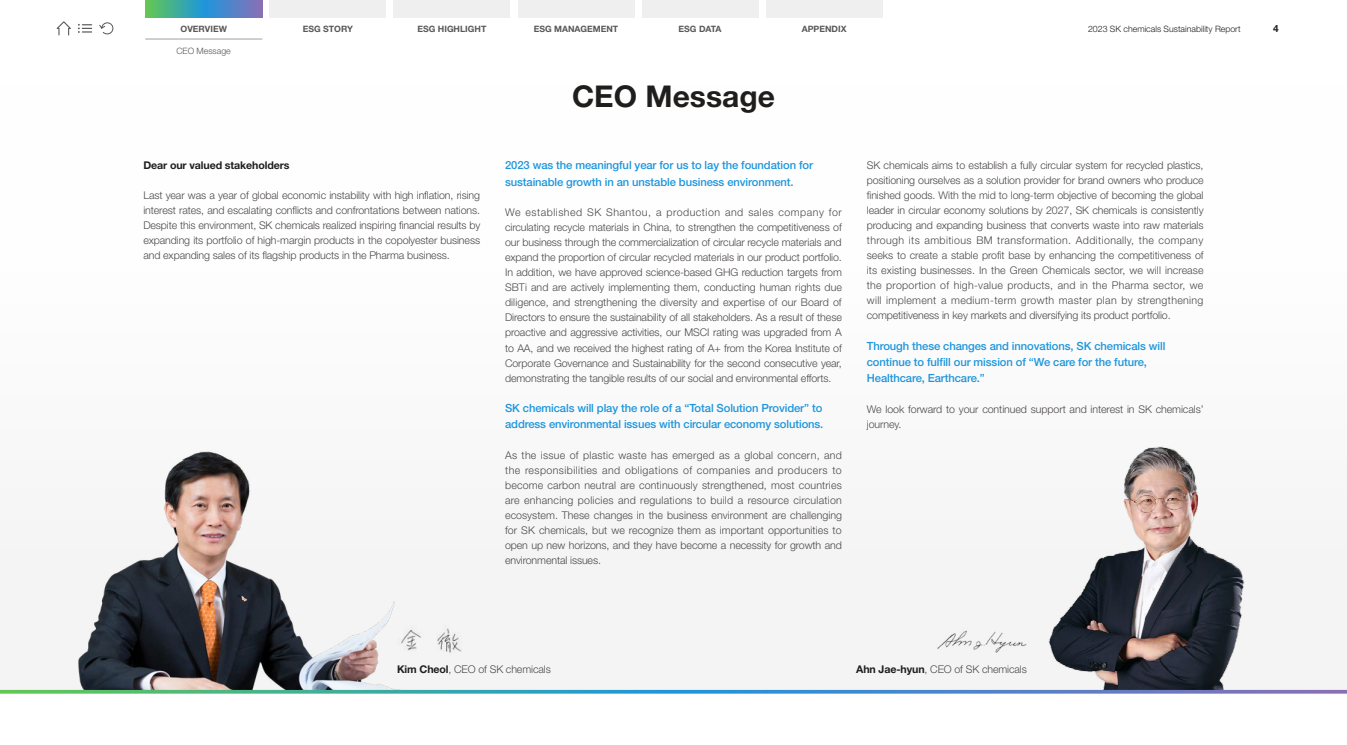
<style>
.page{position:relative;width:1347px;height:745px;background:#fff}
.page>*{position:absolute;margin:0;border:0;box-sizing:border-box;transform-origin:0 0}
.t1{font:700 30px "Helvetica Neue";color:#1f1e1d}
.t2{font:500 11.25px/16.2px "Helvetica Neue";letter-spacing:-.01em;color:#1e96dc}
.t3{font:300 10.62px/15px "Helvetica Neue";letter-spacing:-.01em;color:#4c4948;text-align:justify}
.t4{font:700 10.62px "Helvetica Neue";letter-spacing:-.01em;color:#1f1e1d}
.t5{font:700 10px "Helvetica Neue";color:#1f1e1d}
.t6{font:700 8.75px "Helvetica Neue";color:#595757}
.t7{font:300 8.75px "Helvetica Neue";color:#1f1e1d}
.t8{font:300 8.75px "Helvetica Neue";color:#595757}
.s1{font-weight:700;color:#1f1e1d}
</style>
<div class="page">
<img style="left:27px;top:451px;width:390px;height:238px">
<img style="left:1033px;top:446px;width:237px;height:243px">
<img style="left:929px;top:622px;width:105px;height:36px">
<img style="left:397px;top:625px;width:66px;height:30px">
<svg style="left:0;top:689px;width:1346px;height:4px;background:#67a4b6"></svg>
<svg style="left:57px;top:21px;width:14px;height:14px"></svg>
<svg style="left:78px;top:24px;width:14px;height:9px"></svg>
<svg style="left:99px;top:22px;width:15px;height:13px"></svg>
<div style="left:269px;top:0;width:117px;height:18px;background:#efefef"></div>
<hr style="left:145px;top:39px;width:117px;height:1px;background:#9fa0a0">
<div style="left:393px;top:0;width:117px;height:18px;background:#efefef"></div>
<svg style="left:145px;top:0;width:117px;height:18px;background:#4a99ae"></svg>
<div style="left:517px;top:0;width:117px;height:18px;background:#efefef"></div>
<div style="left:641px;top:0;width:117px;height:18px;background:#efefef"></div>
<div style="left:765px;top:0;width:117px;height:18px;background:#efefef"></div>
<p class="t6" style="left:181px;top:23px;width:48px">OVERVIEW</p>
<p class="t6" style="left:303px;top:23px;width:52px">ESG STORY</p>
<p class="t6" style="left:417px;top:23px;width:70px">ESG HIGHLIGHT</p>
<p class="t6" style="left:533px;top:23px;width:86px">ESG MANAGEMENT</p>
<p class="t6" style="left:678px;top:23px;width:44px">ESG DATA</p>
<p class="t6" style="left:801px;top:23px;width:46px">APPENDIX</p>
<p class="t7" style="left:1088px;top:23px;width:154px">2023 SK chemicals Sustainability Report</p>
<p class="t5" style="left:1273px;top:22px;width:7px">4</p>
<p class="t8" style="left:176px;top:45px;width:56px">CEO Message</p>
<p class="t4" style="left:143px;top:158px;width:148px">Dear our valued stakeholders</p>
<p class="t3" style="left:143px;top:187px;width:338px">Last year was a year of global economic instability with high inflation, rising interest rates, and escalating conflicts and confrontations between nations.<br>Despite this environment, SK chemicals realized inspiring financial results by expanding its portfolio of high-margin products in the copolyester business and expanding sales of its flagship products in the Pharma business.</p>
<h1 class="t1" style="left:572px;top:78px;width:204px">CEO Message</h1>
<p class="t2" style="left:505px;top:157px;width:309px">2023 was the meaningful year for us to lay the foundation for sustainable growth in an unstable business environment.</p>
<p class="t3" style="left:505px;top:205px;width:338px">We established SK Shantou, a production and sales company for circulating recycle materials in China, to strengthen the competitiveness of our business through the commercialization of circular recycle materials and expand the proportion of circular recycled materials in our product portfolio.<br>In addition, we have approved science-based GHG reduction targets from SBTi and are actively implementing them, conducting human rights due diligence, and strengthening the diversity and expertise of our Board of Directors to ensure the sustainability of all stakeholders. As a result of these proactive and aggressive activities, our MSCI rating was upgraded from A to AA, and we received the highest rating of A+ from the Korea Institute of Corporate Governance and Sustainability for the second consecutive year, demonstrating the tangible results of our social and environmental efforts.</p>
<p class="t2" style="left:505px;top:399px;width:320px">SK chemicals will play the role of a “Total Solution Provider” to address environmental issues with circular economy solutions.</p>
<p class="t3" style="left:505px;top:447px;width:338px">As the issue of plastic waste has emerged as a global concern, and the responsibilities and obligations of companies and producers to become carbon neutral are continuously strengthened, most countries are enhancing policies and regulations to build a resource circulation ecosystem. These changes in the business environment are challenging for SK chemicals, but we recognize them as important opportunities to open up new horizons, and they have become a necessity for growth and environmental issues.</p>
<p class="t3" style="left:866px;top:157px;width:338px">SK chemicals aims to establish a fully circular system for recycled plastics, positioning ourselves as a solution provider for brand owners who produce finished goods. With the mid to long-term objective of becoming the global leader in circular economy solutions by 2027, SK chemicals is consistently producing and expanding business that converts waste into raw materials through its ambitious BM transformation. Additionally, the company seeks to create a stable profit base by enhancing the competitiveness of its existing businesses. In the Green Chemicals sector, we will increase the proportion of high-value products, and in the Pharma sector, we will implement a medium-term growth master plan by strengthening competitiveness in key markets and diversifying its product portfolio.</p>
<p class="t2" style="left:866px;top:337px;width:300px">Through these changes and innovations, SK chemicals will continue to fulfill our mission of “We care for the future,<br>Healthcare, Earthcare.”</p>
<p class="t3" style="left:866px;top:401px;width:338px">We look forward to your continued support and interest in SK chemicals’ journey.</p>
<p class="t3" style="left:397px;top:660px;width:155px"><span class="s1">Kim Cheol</span>, CEO of SK chemicals</p>
<p class="t3" style="left:856px;top:660px;width:172px"><span class="s1">Ahn Jae-hyun</span>, CEO of SK chemicals</p>
</div>
